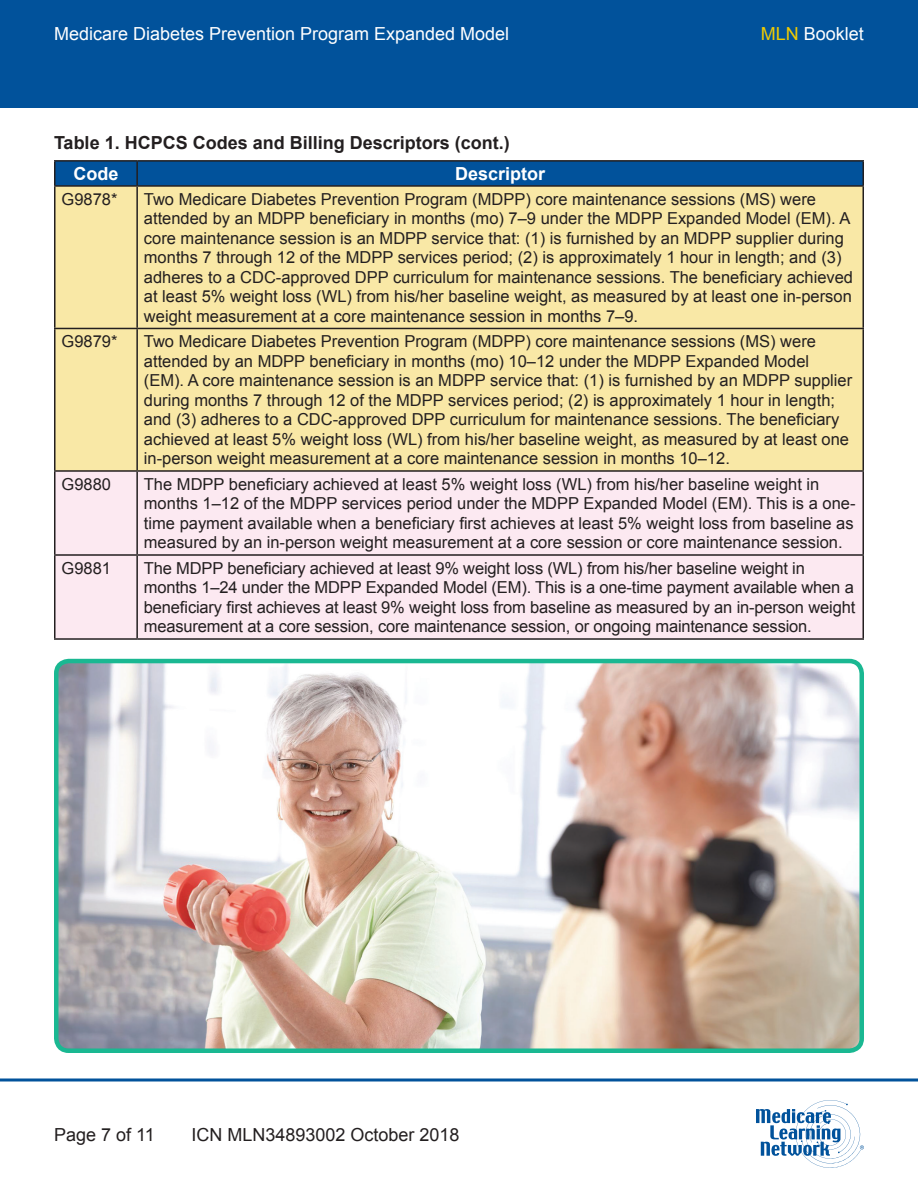
<style>
.page{position:relative;width:918px;height:1188px;background:#fff}
.page>*{position:absolute;margin:0;border:0;box-sizing:border-box;transform-origin:0 0}
.t1{font:18px "Arial";color:#fff}
.t2{font:700 18px "Arial";color:#231f20}
.t3{font:18px "Arial";color:#231f20}
.Table_Header{font:700 18px "Arial";color:#fff}
.Table_Text{font:16.5px/19.5px "Arial";color:#231f20}
.s1{color:#f0cb02}
</style>
<div class="page">
<div style="left:0;top:0;width:918px;height:108px;background:#01529b"></div>
<svg style="left:0;top:1078px;width:918px;height:4px;background:#407db3"></svg>
<svg style="left:756px;top:1100px;width:108px;height:68px"></svg>
<div style="left:56px;top:162px;width:806px;height:23px;background:#01529b"></div>
<div style="left:56px;top:187px;width:806px;height:283px;background:#f9e8a6"></div>
<div style="left:56px;top:472px;width:806px;height:166px;background:#fce9f1"></div>
<hr style="left:54px;top:160px;width:83px;height:2px;background:#231f20">
<hr style="left:54px;top:162px;width:2px;height:23px;background:#231f20">
<hr style="left:137px;top:160px;width:727px;height:2px;background:#231f20">
<hr style="left:136px;top:162px;width:2px;height:23px;background:#231f20">
<hr style="left:862px;top:162px;width:2px;height:23px;background:#231f20">
<hr style="left:54px;top:185px;width:83px;height:2px;background:#231f20">
<hr style="left:54px;top:187px;width:2px;height:141px;background:#231f20">
<hr style="left:137px;top:185px;width:727px;height:2px;background:#231f20">
<hr style="left:136px;top:187px;width:2px;height:141px;background:#231f20">
<hr style="left:862px;top:187px;width:2px;height:141px;background:#231f20">
<hr style="left:54px;top:328px;width:83px;height:1px;background:#231f20">
<hr style="left:54px;top:329px;width:2px;height:141px;background:#231f20">
<hr style="left:137px;top:328px;width:727px;height:1px;background:#231f20">
<hr style="left:136px;top:329px;width:2px;height:141px;background:#231f20">
<hr style="left:862px;top:329px;width:2px;height:141px;background:#231f20">
<hr style="left:54px;top:470px;width:83px;height:2px;background:#231f20">
<hr style="left:54px;top:472px;width:2px;height:82px;background:#231f20">
<hr style="left:137px;top:470px;width:727px;height:2px;background:#231f20">
<hr style="left:136px;top:472px;width:2px;height:82px;background:#231f20">
<hr style="left:862px;top:472px;width:2px;height:82px;background:#231f20">
<hr style="left:54px;top:554px;width:83px;height:2px;background:#231f20">
<hr style="left:54px;top:556px;width:2px;height:82px;background:#231f20">
<hr style="left:137px;top:554px;width:727px;height:2px;background:#231f20">
<hr style="left:136px;top:556px;width:2px;height:82px;background:#231f20">
<hr style="left:862px;top:556px;width:2px;height:82px;background:#231f20">
<hr style="left:54px;top:638px;width:83px;height:2px;background:#231f20">
<hr style="left:137px;top:638px;width:727px;height:2px;background:#231f20">
<img style="left:59px;top:664px;width:800px;height:384px">
<div style="left:54px;top:659px;width:810px;height:394px;border:4px solid #1ab892;border-radius:13px"></div>
<p class="t1" style="left:54px;top:22px;width:457px">Medicare Diabetes Prevention Program Expanded Model</p>
<p class="t1" style="left:761px;top:22px;width:105px"><span class="s1">MLN</span> Booklet</p>
<p class="t2" style="left:54px;top:131px;width:457px">Table 1. HCPCS Codes and Billing Descriptors (cont.)</p>
<p class="Table_Header" style="left:73px;top:162px;width:46px">Code</p>
<p class="Table_Header" style="left:455px;top:162px;width:92px">Descriptor</p>
<p class="Table_Text" style="left:62px;top:189px;width:57px">G9878*</p>
<p class="Table_Text" style="left:144px;top:189px;width:711px">Two Medicare Diabetes Prevention Program (MDPP) core maintenance sessions (MS) were attended by an MDPP beneficiary in months (mo) 7–9 under the MDPP Expanded Model (EM). A core maintenance session is an MDPP service that: (1) is furnished by an MDPP supplier during months 7 through 12 of the MDPP services period; (2) is approximately 1 hour in length; and (3) adheres to a CDC-approved DPP curriculum for maintenance sessions. The beneficiary achieved at least 5% weight loss (WL) from his/her baseline weight, as measured by at least one in-person weight measurement at a core maintenance session in months 7–9.</p>
<p class="Table_Text" style="left:62px;top:332px;width:57px">G9879*</p>
<p class="Table_Text" style="left:144px;top:332px;width:710px">Two Medicare Diabetes Prevention Program (MDPP) core maintenance sessions (MS) were attended by an MDPP beneficiary in months (mo) 10–12 under the MDPP Expanded Model (EM). A core maintenance session is an MDPP service that: (1) is furnished by an MDPP supplier during months 7 through 12 of the MDPP services period; (2) is approximately 1 hour in length; and (3) adheres to a CDC-approved DPP curriculum for maintenance sessions. The beneficiary achieved at least 5% weight loss (WL) from his/her baseline weight, as measured by at least one in-person weight measurement at a core maintenance session in months 10–12.</p>
<p class="Table_Text" style="left:62px;top:474px;width:51px">G9880</p>
<p class="Table_Text" style="left:144px;top:474px;width:713px">The MDPP beneficiary achieved at least 5% weight loss (WL) from his/her baseline weight in months 1–12 of the MDPP services period under the MDPP Expanded Model (EM). This is a one&shy;time payment available when a beneficiary first achieves at least 5% weight loss from baseline as measured by an in-person weight measurement at a core session or core maintenance session.</p>
<p class="Table_Text" style="left:62px;top:558px;width:51px">G9881</p>
<p class="Table_Text" style="left:144px;top:558px;width:713px">The MDPP beneficiary achieved at least 9% weight loss (WL) from his/her baseline weight in months 1–24 under the MDPP Expanded Model (EM). This is a one-time payment available when a beneficiary first achieves at least 9% weight loss from baseline as measured by an in-person weight measurement at a core session, core maintenance session, or ongoing maintenance session.</p>
<p class="t3" style="left:54px;top:1122px;width:102px">Page 7 of 11</p>
<p class="t3" style="left:192px;top:1122px;width:270px">ICN MLN34893002 October 2018</p>
</div>
